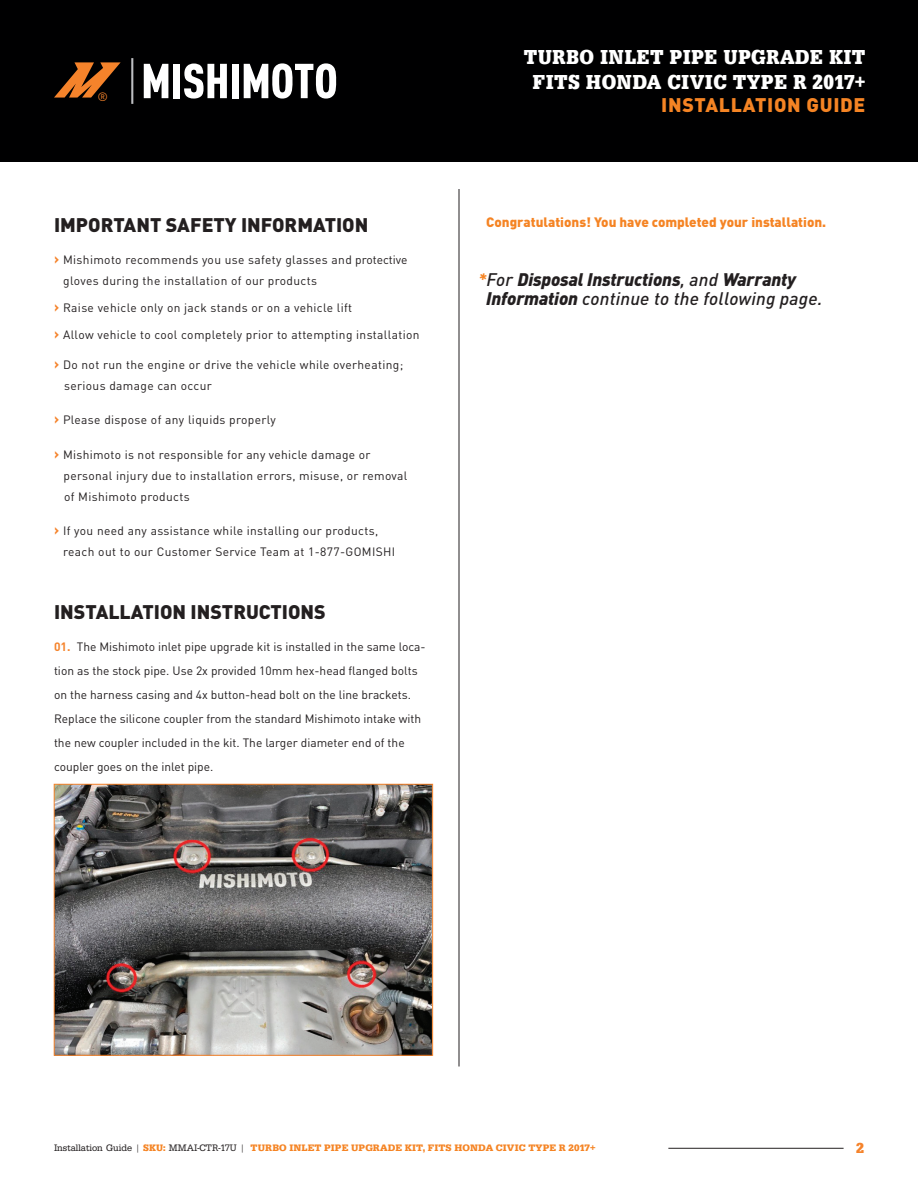
<style>
.page{position:relative;width:918px;height:1188px;background:#fff}
.page>*{position:absolute;margin:0;border:0;box-sizing:border-box;transform-origin:0 0}
.t1{font:21px/25.2px "URW Egyptienne T Bold Extr Narr";letter-spacing:.015em;color:#fff;text-align:center}
.t2{font:900 19.5px "DIN";color:#231f20}
.t3{font:900 19.5px "DIN";letter-spacing:.035em;color:#f58424}
.t4{font:italic 900 18px/19.5px "DIN";letter-spacing:-.01em;color:#231f20}
.t5{font:15px "URW Egyptienne TOT Bol Nar";color:#f5832b}
.t6{font:900 13.5px "DIN";color:#f58424}
.t7{font:12px/21px "DIN";letter-spacing:.025em;color:#231f20}
.t8{font:12px/24px "DIN";color:#231f20}
.t9{font:12px "DIN";color:#f5832b}
.t10{font:700 9.75px "URW Egyptienne T";letter-spacing:.01em;color:#f58424}
.s1{font-weight:700;font-size:15px;color:#f5832b}
.s2{font-weight:700;color:#f5832b}
.s3{font-weight:700;color:#f58424}
.s4{font-weight:500}
.s5{font-family:"URW Egyptienne TOT Reg Nar";font-weight:400;color:#231f20}
.s6{font-family:"URW Egyptienne TOT Bol Nar";font-weight:400}
</style>
<div class="page">
<div style="left:0;top:0;width:918px;height:162px;background:#000001"></div>
<svg style="left:144px;top:64px;width:24px;height:34px"></svg>
<div style="left:173px;top:64px;width:7px;height:34px;background:#fff"></div>
<svg style="left:184px;top:64px;width:43px;height:35px"></svg>
<div style="left:232px;top:64px;width:7px;height:34px;background:#fff"></div>
<svg style="left:244px;top:63px;width:92px;height:36px"></svg>
<svg style="left:54px;top:62px;width:67px;height:36px"></svg>
<hr style="left:131px;top:58px;width:2px;height:46px;background:#bcbdc0">
<hr style="left:459px;top:189px;width:1px;height:877px;background:#231f20">
<hr style="left:668px;top:1148px;width:176px;height:1px;background:#231f20">
<img style="left:56px;top:786px;width:375px;height:268px">
<div style="left:54px;top:784px;width:379px;height:272px;border:1px solid #f5832b"></div>
<p class="t9" style="left:98px;top:89px;width:12px">®</p>
<h2 class="t2" style="left:54px;top:212px;width:316px">IMPORTANT SAFETY INFORMATION</h2>
<p class="t7" style="left:63px;top:249px;width:346px;text-indent:-9px"><span class="s1">›</span> Mishimoto recommends you use safety glasses and protective gloves during the installation of our products</p>
<p class="t7" style="left:54px;top:297px;width:300px"><span class="s1">›</span> Raise vehicle only on jack stands or on a vehicle lift</p>
<p class="t7" style="left:54px;top:324px;width:367px"><span class="s1">›</span> Allow vehicle to cool completely prior to attempting installation</p>
<p class="t7" style="left:64px;top:354px;width:341px;text-indent:-10px"><span class="s1">›</span> Do not run the engine or drive the vehicle while overheating; serious damage can occur</p>
<p class="t7" style="left:54px;top:409px;width:223px"><span class="s1">›</span> Please dispose of any liquids properly</p>
<p class="t7" style="left:64px;top:444px;width:345px;text-indent:-10px"><span class="s1">›</span> Mishimoto is not responsible for any vehicle damage or personal injury due to installation errors, misuse, or removal of Mishimoto products</p>
<p class="t7" style="left:63px;top:520px;width:334px;text-indent:-9px"><span class="s1">›</span> If you need any assistance while installing our products, reach out to our Customer Service Team at 1-877-GOMISHI</p>
<h2 class="t2" style="left:54px;top:599px;width:273px">INSTALLATION INSTRUCTIONS</h2>
<p class="t8" style="left:54px;top:634px;width:373px"><span class="s2">01.</span> The Mishimoto inlet pipe upgrade kit is installed in the same loca&shy;tion as the stock pipe. Use 2x provided 10mm hex-head flanged bolts on the harness casing and 4x button-head bolt on the line brackets.<br>Replace the silicone coupler from the standard Mishimoto intake with the new coupler included in the kit. The larger diameter end of the coupler goes on the inlet pipe.</p>
<h1 class="t1" style="left:524px;top:44px;width:343px">TURBO INLET PIPE UPGRADE KIT<br>FITS HONDA CIVIC TYPE R 2017+</h1>
<h2 class="t3" style="left:661px;top:92px;width:206px">INSTALLATION GUIDE</h2>
<p class="t6" style="left:486px;top:213px;width:341px">Congratulations! You have completed your installation.</p>
<h3 class="t4" style="left:486px;top:269px;width:338px;text-indent:-8px"><span class="s3">*</span><span class="s4">For</span> Disposal Instructions<span class="s4">, and</span> Warranty<br>Information <span class="s4">continue to the following page.</span></h3>
<p class="t10" style="left:54px;top:1142px;width:543px"><span class="s5">Installation Guide |</span> <span class="s6">SKU:</span> <span class="s5">MMAI-CTR-17U |</span> TURBO INLET PIPE UPGRADE KIT, FITS HONDA CIVIC TYPE R 2017+</p>
<p class="t5" style="left:856px;top:1139px;width:9px">2</p>
</div>
